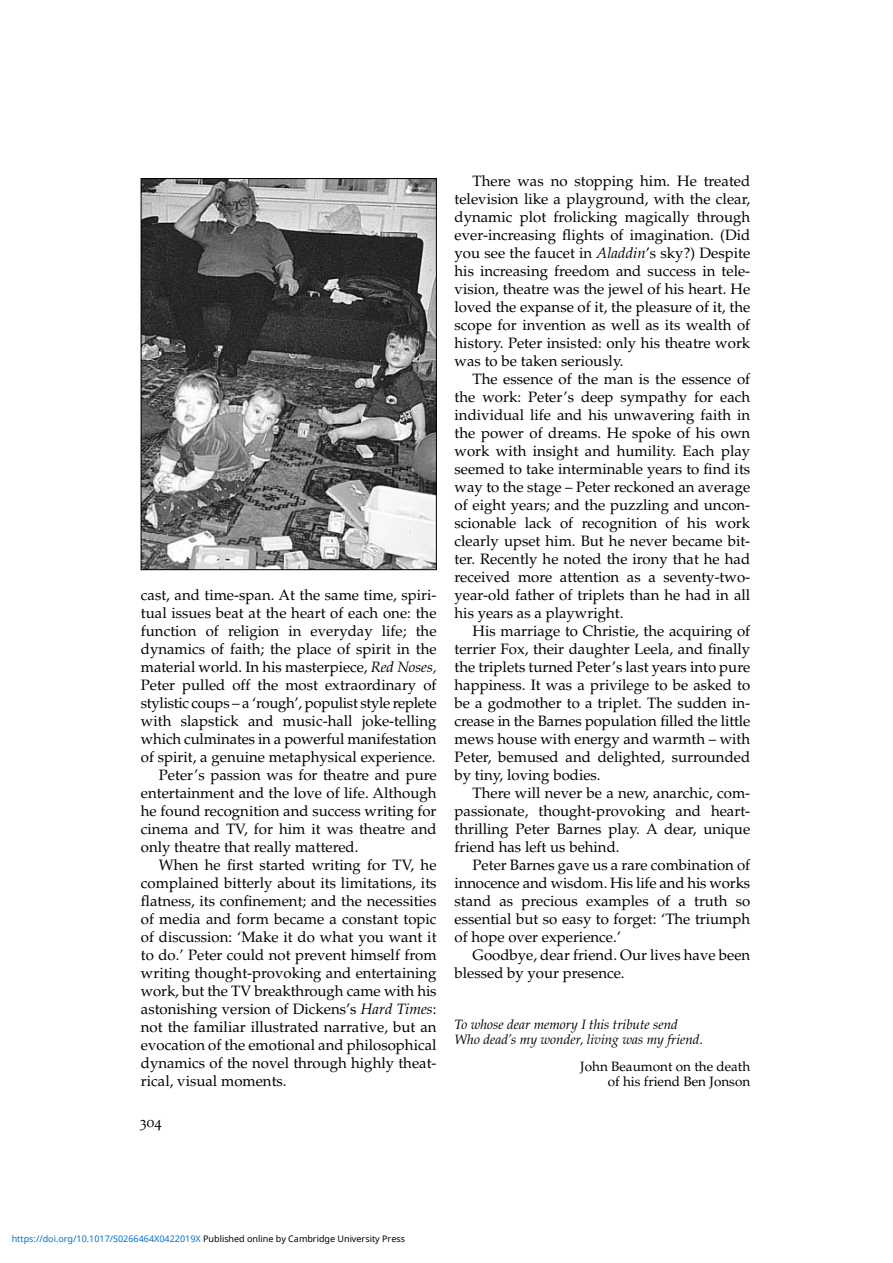
<style>
.page{position:relative;width:893px;height:1263px;background:#fff}
.page>*{position:absolute;margin:0;border:0;box-sizing:border-box;transform-origin:0 0}
.t1{font:15px/18px "Palatino";color:#000;text-align:justify}
.t2{font:15px "Palatino";letter-spacing:-.02em;color:#000}
.t3{font:15px "Palatino SC";color:#000}
.t4{font:italic 13.5px/15px "Palatino";color:#000}
.t5{font:13.5px/15px "Palatino";color:#000;text-align:right}
.t6{font:9px "Noto Sans";color:#0172cf}
.s1{font-style:italic}
.s2{color:#000}
</style>
<div class="page">
<img style="left:143px;top:180px;width:291px;height:388px">
<div style="left:141px;top:178px;width:295px;height:392px;border:1px solid #000"></div>
<p class="t1" style="left:141px;top:588px;width:297px">cast, and time-span. At the same time, spiri-</p>
<p class="t1" style="left:141px;top:606px;width:297px">tual issues beat at the heart of each one: the</p>
<p class="t1" style="left:141px;top:624px;width:297px">function of religion in everyday life; the</p>
<p class="t1" style="left:141px;top:642px;width:297px">dynamics of faith; the place of spirit in the</p>
<p class="t1" style="left:141px;top:660px;width:297px">material world. In his masterpiece, <span class="s1">Red Noses,</span></p>
<p class="t1" style="left:141px;top:678px;width:297px">Peter pulled off the most extraordinary of</p>
<p class="t2" style="left:141px;top:697px;width:297px">stylistic coups – a ‘rough’, populist style replete</p>
<p class="t1" style="left:141px;top:714px;width:297px">with slapstick and music-hall joke-telling</p>
<p class="t1" style="left:141px;top:732px;width:297px">which culminates in a powerful manifestation</p>
<p class="t1" style="left:141px;top:750px;width:296px">of spirit, a genuine metaphysical experience.</p>
<p class="t1" style="left:159px;top:768px;width:279px">Peter’s passion was for theatre and pure</p>
<p class="t1" style="left:141px;top:786px;width:297px">entertainment and the love of life. Although</p>
<p class="t1" style="left:141px;top:804px;width:297px">he found recognition and success writing for</p>
<p class="t1" style="left:141px;top:822px;width:297px">cinema and TV, for him it was theatre and</p>
<p class="t1" style="left:141px;top:840px;width:219px">only theatre that really mattered.</p>
<p class="t1" style="left:159px;top:858px;width:279px">When he first started writing for TV, he</p>
<p class="t1" style="left:141px;top:876px;width:297px">complained bitterly about its limitations, its</p>
<p class="t1" style="left:141px;top:894px;width:297px">flatness, its confinement; and the necessities</p>
<p class="t1" style="left:141px;top:912px;width:297px">of media and form became a constant topic</p>
<p class="t1" style="left:141px;top:930px;width:297px">of discussion: ‘Make it do what you want it</p>
<p class="t1" style="left:141px;top:948px;width:297px">to do.’ Peter could not prevent himself from</p>
<p class="t1" style="left:141px;top:966px;width:297px">writing thought-provoking and entertaining</p>
<p class="t1" style="left:141px;top:984px;width:297px">work, but the TV breakthrough came with his</p>
<p class="t1" style="left:141px;top:1002px;width:297px">astonishing version of Dickens’s <span class="s1">Hard Times</span>:</p>
<p class="t1" style="left:141px;top:1020px;width:297px">not the familiar illustrated narrative, but an</p>
<p class="t1" style="left:141px;top:1038px;width:297px">evocation of the emotional and philosophical</p>
<p class="t1" style="left:141px;top:1056px;width:297px">dynamics of the novel through highly theat-</p>
<p class="t1" style="left:141px;top:1074px;width:147px">rical, visual moments.</p>
<p class="t3" style="left:139px;top:1116px;width:24px">304</p>
<p class="t1" style="left:454px;top:174px;width:297px;text-indent:18px">There was no stopping him. He treated television like a playground, with the clear, dynamic plot frolicking magically through ever-increasing flights of imagination. (Did you see the faucet in <span class="s1">Aladdin</span>’s sky?) Despite his increasing freedom and success in tele&shy;vision, theatre was the jewel of his heart. He loved the expanse of it, the pleasure of it, the scope for invention as well as its wealth of history. Peter insisted: only his theatre work was to be taken seriously.</p>
<p class="t1" style="left:454px;top:372px;width:297px;text-indent:18px">The essence of the man is the essence of the work: Peter’s deep sympathy for each individual life and his unwavering faith in the power of dreams. He spoke of his own work with insight and humility. Each play seemed to take interminable years to find its way to the stage – Peter reckoned an average of eight years; and the puzzling and uncon&shy;scionable lack of recognition of his work clearly upset him. But he never became bit&shy;ter. Recently he noted the irony that he had received more attention as a seventy-two&shy;year-old father of triplets than he had in all his years as a playwright.</p>
<p class="t1" style="left:454px;top:624px;width:297px;text-indent:18px">His marriage to Christie, the acquiring of terrier Fox, their daughter Leela, and finally the triplets turned Peter’s last years into pure happiness. It was a privilege to be asked to be a godmother to a triplet. The sudden in&shy;crease in the Barnes population filled the little mews house with energy and warmth – with Peter, bemused and delighted, surrounded by tiny, loving bodies.</p>
<p class="t1" style="left:454px;top:786px;width:297px;text-indent:18px">There will never be a new, anarchic, com&shy;passionate, thought-provoking and heart&shy;thrilling Peter Barnes play. A dear, unique friend has left us behind.</p>
<p class="t1" style="left:454px;top:858px;width:297px;text-indent:18px">Peter Barnes gave us a rare combination of innocence and wisdom. His life and his works stand as precious examples of a truth so essential but so easy to forget: ‘The triumph of hope over experience.’</p>
<p class="t1" style="left:454px;top:948px;width:297px;text-indent:18px">Goodbye, dear friend. Our lives have been blessed by your presence.</p>
<p class="t4" style="left:454px;top:1019px;width:250px">To whose dear memory I this tribute send<br>Who dead’s my wonder, living was my friend.</p>
<p class="t5" style="left:580px;top:1061px;width:171px">John Beaumont on the death of his friend Ben Jonson</p>
<p class="t6" style="left:12px;top:1232px;width:395px">https://doi.org/10.1017/S0266464X0422019X <span class="s2">Published online by Cambridge University Press</span></p>
</div>
